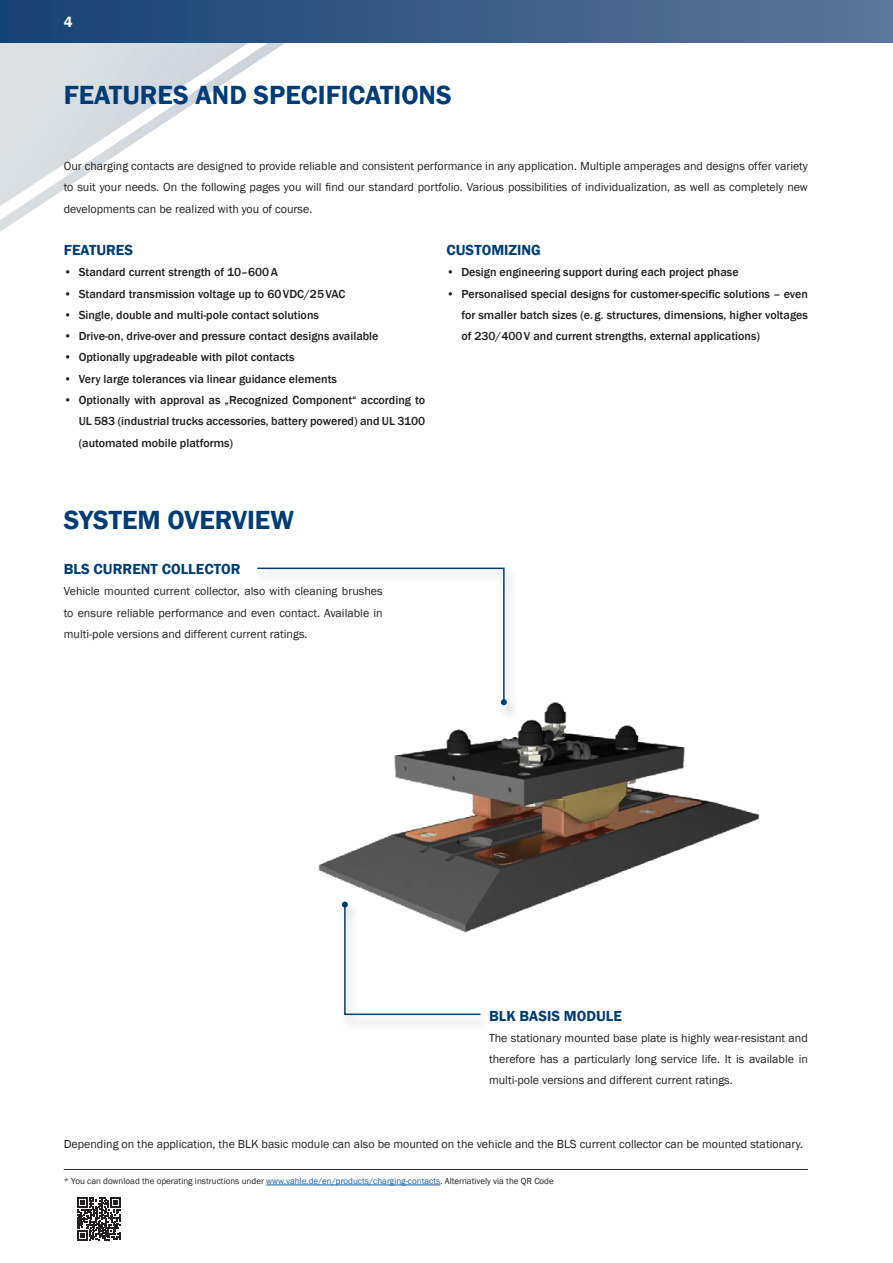
<style>
.page{position:relative;width:893px;height:1263px;background:#fff}
.page>*{position:absolute;margin:0;border:0;box-sizing:border-box;transform-origin:0 0}
.t1{font:600 27px "Franklin Gothic";color:#003d76}
.t2{font:600 15px "Franklin Gothic";color:#003d76}
.t3{font:600 15px "Franklin Gothic";color:#fff}
.t4{font:12px/21.3px "Franklin Gothic";color:#231f20;text-align:justify}
.t5{font:500 12px/21.3px "Franklin Gothic";color:#231f20;text-align:justify}
.t6{font:9px "Franklin Gothic";color:#231f20}
.s1{font-weight:400}
.s2{color:#175d9e}
</style>
<div class="page">
<svg style="left:0;top:43px;width:285px;height:172px"></svg>
<div style="left:0;top:0;width:893px;height:43px;background:linear-gradient(to right,#154272,#5d789c)"></div>
<hr style="left:64px;top:1169px;width:744px;height:1px;background:#231f20">
<svg style="left:257px;top:567px;width:250px;height:92px"></svg>
<div style="left:338px;top:900px;width:155px;height:131px;background:#f9f9f9"></div>
<svg style="left:344px;top:957px;width:137px;height:59px"></svg>
<hr style="left:266px;top:1185px;width:174px;height:1px;background:#175d9e">
<svg style="left:77px;top:1197px;width:44px;height:44px"></svg>
<img style="left:318px;top:659px;width:442px;height:298px">
<p class="t3" style="left:64px;top:12px;width:10px">4</p>
<h1 class="t1" style="left:64px;top:78px;width:389px">FEATURES AND SPECIFICATIONS</h1>
<p class="t4" style="left:64px;top:156px;width:746px">Our charging contacts are designed to provide reliable and consistent performance in any application. Multiple amperages and designs offer variety to suit your needs. On the following pages you will find our standard portfolio. Various possibilities of individualization, as well as completely new developments can be realized with you of course.</p>
<p class="t2" style="left:64px;top:241px;width:71px">FEATURES</p>
<p class="t5" style="left:64px;top:262px;width:216px"><span class="s1">•</span> Standard current strength of 10–600A</p>
<p class="t5" style="left:64px;top:283px;width:283px"><span class="s1">•</span> Standard transmission voltage up to 60VDC/25VAC</p>
<p class="t5" style="left:64px;top:304px;width:257px"><span class="s1">•</span> Single, double and multi-pole contact solutions</p>
<p class="t5" style="left:64px;top:326px;width:316px"><span class="s1">•</span> Drive-on, drive-over and pressure contact designs available</p>
<p class="t5" style="left:64px;top:347px;width:232px"><span class="s1">•</span> Optionally upgradeable with pilot contacts</p>
<p class="t5" style="left:64px;top:368px;width:275px"><span class="s1">•</span> Very large tolerances via linear guidance elements</p>
<p class="t5" style="left:79px;top:389px;width:348px;text-indent:-15px"><span class="s1">•</span> Optionally with approval as „Recognized Component“ according to UL 583 (industrial trucks accessories, battery powered) and UL 3100 (automated mobile platforms)</p>
<p class="t2" style="left:446px;top:241px;width:96px">CUSTOMIZING</p>
<p class="t5" style="left:446px;top:262px;width:294px"><span class="s1">•</span> Design engineering support during each project phase</p>
<p class="t5" style="left:461px;top:283px;width:348px;text-indent:-15px"><span class="s1">•</span> Personalised special designs for customer-specific solutions – even for smaller batch sizes (e.g. structures, dimensions, higher voltages of 230/400V and current strengths, external applications)</p>
<h1 class="t1" style="left:64px;top:503px;width:232px">SYSTEM OVERVIEW</h1>
<p class="t2" style="left:64px;top:560px;width:178px">BLS CURRENT COLLECTOR</p>
<p class="t4" style="left:64px;top:581px;width:320px">Vehicle mounted current collector, also with cleaning brushes to ensure reliable performance and even contact. Available in multi-pole versions and different current ratings.</p>
<p class="t2" style="left:489px;top:1006px;width:134px">BLK BASIS MODULE</p>
<p class="t4" style="left:489px;top:1027px;width:320px">The stationary mounted base plate is highly wear-resistant and therefore has a particularly long service life. It is available in multi-pole versions and different current ratings.</p>
<p class="t4" style="left:64px;top:1134px;width:741px">Depending on the application, the BLK basic module can also be mounted on the vehicle and the BLS current collector can be mounted stationary.</p>
<p class="t6" style="left:64px;top:1176px;width:491px">* You can download the operating instructions under <span class="s2">www.vahle.de/en/products/charging-contacts</span>. Alternatively via the QR Code</p>
</div>
